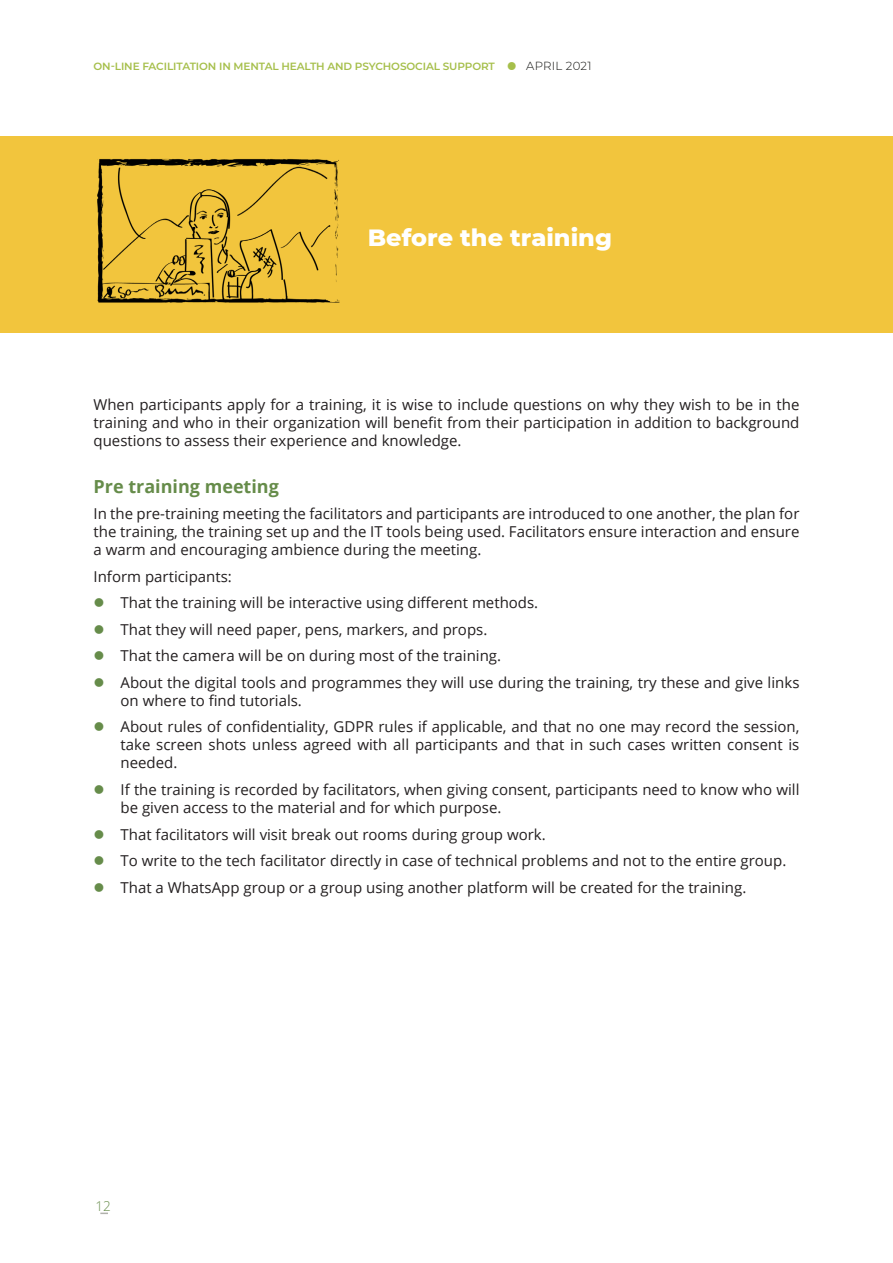
<style>
.page{position:relative;width:893px;height:1263px;background:#fff}
.page>*{position:absolute;margin:0;border:0;box-sizing:border-box;transform-origin:0 0}
.Rubrik_2{font:800 24px "Montserrat";color:#fff}
.Subheader_1{font:700 18px "Open Sans";color:#668c4a}
.Body_copy{font:15px/18px "Open Sans";color:#231f20;text-align:justify}
.t1{font:300 13.5px "Open Sans";color:#668c4a}
.t2{font:300 11.7px "Montserrat";letter-spacing:.02em;color:#10110f}
.t3{font:600 10.5px "Montserrat";letter-spacing:-.01em;color:#a6bf4b}
.s1{font-family:"Calibri";font-weight:400;font-size:25.5px;color:#a6bf4b}
</style>
<div class="page">
<svg style="left:100px;top:1212px;width:8px;height:2px"></svg>
<div style="left:0;top:136px;width:893px;height:197px;background:#f2c53d"></div>
<img style="left:97px;top:158px;width:243px;height:145px">
<p class="t3" style="left:94px;top:59px;width:403px">ON-LINE FACILITATION IN MENTAL HEALTH AND PSYCHOSOCIAL SUPPORT</p>
<p class="t2" style="left:505px;top:58px;width:88px"><span class="s1">•</span> APRIL 2021</p>
<p class="Rubrik_2" style="left:368px;top:220px;width:246px">Before the training</p>
<p class="Body_copy" style="left:94px;top:395px;width:707px">When participants apply for a training, it is wise to include questions on why they wish to be in the training and who in their organization will benefit from their participation in addition to background questions to assess their experience and knowledge.</p>
<p class="Subheader_1" style="left:94px;top:474px;width:187px">Pre training meeting</p>
<p class="Body_copy" style="left:94px;top:505px;width:707px">In the pre-training meeting the facilitators and participants are introduced to one another, the plan for the training, the training set up and the IT tools being used. Facilitators ensure interaction and ensure a warm and encouraging ambience during the meeting.</p>
<p class="Body_copy" style="left:94px;top:567px;width:140px">Inform participants:</p>
<p class="Body_copy" style="left:121px;top:594px;width:419px">That the training will be interactive using different methods.</p>
<p class="Body_copy" style="left:121px;top:620px;width:368px">That they will need paper, pens, markers, and props.</p>
<p class="Body_copy" style="left:121px;top:647px;width:382px">That the camera will be on during most of the training.</p>
<p class="Body_copy" style="left:121px;top:673px;width:680px">About the digital tools and programmes they will use during the training, try these and give links on where to find tutorials.</p>
<p class="Body_copy" style="left:121px;top:718px;width:680px">About rules of confidentiality, GDPR rules if applicable, and that no one may record the session, take screen shots unless agreed with all participants and that in such cases written consent is needed.</p>
<p class="Body_copy" style="left:121px;top:780px;width:680px">If the training is recorded by facilitators, when giving consent, participants need to know who will be given access to the material and for which purpose.</p>
<p class="Body_copy" style="left:121px;top:825px;width:427px">That facilitators will visit break out rooms during group work.</p>
<p class="Body_copy" style="left:121px;top:851px;width:667px">To write to the tech facilitator directly in case of technical problems and not to the entire group.</p>
<p class="Body_copy" style="left:121px;top:878px;width:627px">That a WhatsApp group or a group using another platform will be created for the training.</p>
<p class="t1" style="left:96px;top:1197px;width:17px">12</p>
</div>
